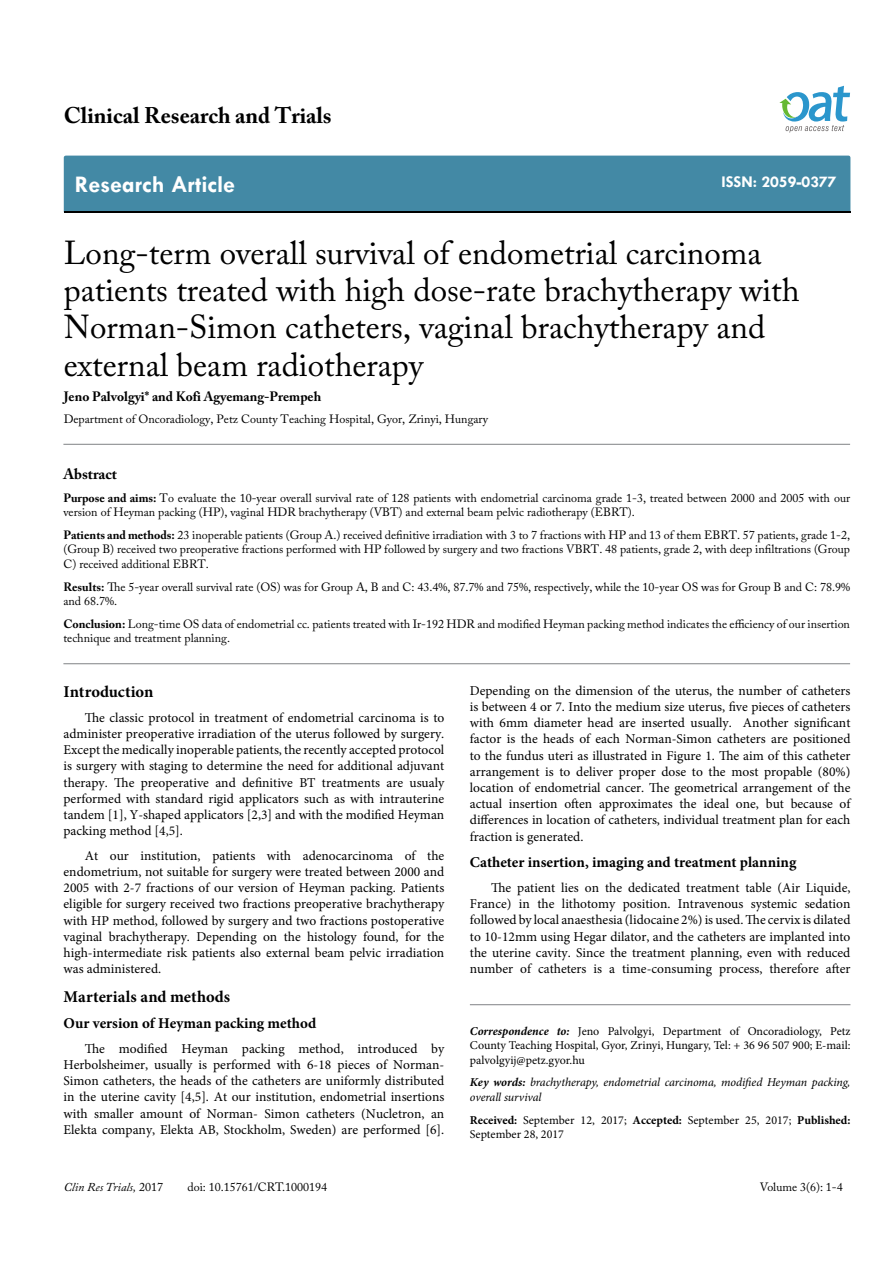
<style>
.page{position:relative;width:893px;height:1263px;background:#fff}
.page>*{position:absolute;margin:0;border:0;box-sizing:border-box;transform-origin:0 0}
.t1{font:33px/37.5px "Adobe Caslon Pro";color:#000}
.t2{font:700 24px "Tw Cen";color:#fff}
.t3{font:700 22.5px "Adobe Caslon Pro";color:#000}
.t4{font:700 16.5px "Minion Pro";letter-spacing:.005em;color:#000}
.t5{font:700 16.5px "Tw Cen";color:#fff}
.t6{font:700 15px "Minion Pro";color:#000}
.t7{font:700 15px "Adobe Caslon Pro";color:#000}
.t8{font:13.5px/16.2px "Minion Pro";color:#000;text-align:justify}
.t9{font:700 13.5px "Adobe Caslon Pro";color:#000}
.t10{font:12px/14.4px "Adobe Caslon Pro";color:#000}
.t11{font:12px/14.4px "Minion Pro";color:#000;text-align:justify}
.t12{font:italic 12px/14.4px "Minion Pro";letter-spacing:-.01em;color:#000}
.t13{font:italic 12px "Adobe Caslon Pro";color:#000}
.s1{font-weight:700}
.s2{font-style:normal}
.s3{font-weight:700;font-style:italic}
</style>
<div class="page">
<div style="left:64px;top:156px;width:786px;height:56px;background:#4389a5"></div>
<svg style="left:779px;top:86px;width:71px;height:47px"></svg>
<hr style="left:63px;top:663px;width:787px;height:1px;background:#808285">
<hr style="left:63px;top:444px;width:787px;height:1px;background:#808285">
<hr style="left:470px;top:1004px;width:380px;height:1px;background:#808285">
<h3 class="t3" style="left:64px;top:102px;width:269px">Clinical Research and Trials</h3>
<h2 class="t2" style="left:75px;top:170px;width:162px">Research Article</h2>
<p class="t5" style="left:721px;top:172px;width:117px">ISSN: 2059-0377</p>
<h1 class="t1" style="left:64px;top:233px;width:737px">Long-term overall survival of endometrial carcinoma patients treated with high dose-rate brachytherapy with Norman-Simon catheters, vaginal brachytherapy and external beam radiotherapy</h1>
<p class="t9" style="left:64px;top:388px;width:259px">Jeno Palvolgyi* and Kofi Agyemang-Prempeh</p>
<p class="t10" style="left:64px;top:412px;width:426px">Department of Oncoradiology, Petz County Teaching Hospital, Gyor, Zrinyi, Hungary</p>
<p class="t7" style="left:63px;top:465px;width:55px">Abstract</p>
<p class="t10" style="left:63px;top:490px;width:788px"><span class="s1">Purpose and aims:</span> To evaluate the 10-year overall survival rate of 128 patients with endometrial carcinoma grade 1-3, treated between 2000 and 2005 with our version of Heyman packing (HP), vaginal HDR brachytherapy (VBT) and external beam pelvic radiotherapy (EBRT).</p>
<p class="t10" style="left:63px;top:528px;width:788px;text-align:justify"><span class="s1">Patients and methods:</span> 23 inoperable patients (Group A.) received definitive irradiation with 3 to 7 fractions with HP and 13 of them EBRT. 57 patients, grade 1-2, (Group B) received two preoperative fractions performed with HP followed by surgery and two fractions VBRT. 48 patients, grade 2, with deep infiltrations (Group C) received additional EBRT.</p>
<p class="t10" style="left:63px;top:579px;width:788px"><span class="s1">Results:</span> The 5-year overall survival rate (OS) was for Group A, B and C: 43.4%, 87.7% and 75%, respectively, while the 10-year OS was for Group B and C: 78.9% and 68.7%.</p>
<p class="t10" style="left:63px;top:617px;width:788px"><span class="s1">Conclusion:</span> Long-time OS data of endometrial cc. patients treated with Ir-192 HDR and modified Heyman packing method indicates the efficiency of our insertion technique and treatment planning.</p>
<p class="t4" style="left:64px;top:680px;width:91px">Introduction</p>
<p class="t8" style="left:64px;top:709px;width:382px;text-indent:21px">The classic protocol in treatment of endometrial carcinoma is to administer preoperative irradiation of the uterus followed by surgery.<br>Except the medically inoperable patients, the recently accepted protocol is surgery with staging to determine the need for additional adjuvant therapy. The preoperative and definitive BT treatments are usualy performed with standard rigid applicators such as with intrauterine tandem [1], Y-shaped applicators [2,3] and with the modified Heyman packing method [4,5].</p>
<p class="t8" style="left:64px;top:847px;width:382px;text-indent:21px">At our institution, patients with adenocarcinoma of the endometrium, not suitable for surgery were treated between 2000 and 2005 with 2-7 fractions of our version of Heyman packing. Patients eligible for surgery received two fractions preoperative brachytherapy with HP method, followed by surgery and two fractions postoperative vaginal brachytherapy. Depending on the histology found, for the high-intermediate risk patients also external beam pelvic irradiation was administered.</p>
<p class="t4" style="left:64px;top:985px;width:168px">Marterials and methods</p>
<p class="t6" style="left:64px;top:1013px;width:254px">Our version of Heyman packing method</p>
<p class="t8" style="left:64px;top:1040px;width:382px;text-indent:21px">The modified Heyman packing method, introduced by Herbolsheimer, usually is performed with 6-18 pieces of Norman-Simon catheters, the heads of the catheters are uniformly distributed in the uterine cavity [4,5]. At our institution, endometrial insertions with smaller amount of Norman- Simon catheters (Nucletron, an Elekta company, Elekta AB, Stockholm, Sweden) are performed [6].</p>
<p class="t13" style="left:64px;top:1180px;width:101px">Clin Res Trials, <span class="s2">2017</span></p>
<p class="t10" style="left:188px;top:1180px;width:141px">doi: 10.15761/CRT.1000194</p>
<p class="t8" style="left:470px;top:682px;width:382px">Depending on the dimension of the uterus, the number of catheters is between 4 or 7. Into the medium size uterus, five pieces of catheters with 6mm diameter head are inserted usually. Another significant factor is the heads of each Norman-Simon catheters are positioned to the fundus uteri as illustrated in Figure 1. The aim of this catheter arrangement is to deliver proper dose to the most propable (80%) location of endometrial cancer. The geometrical arrangement of the actual insertion often approximates the ideal one, but because of differences in location of catheters, individual treatment plan for each fraction is generated.</p>
<p class="t6" style="left:470px;top:852px;width:328px">Catheter insertion, imaging and treatment planning</p>
<p class="t8" style="left:470px;top:879px;width:382px;text-indent:21px">The patient lies on the dedicated treatment table (Air Liquide, France) in the lithotomy position. Intravenous systemic sedation followed by local anaesthesia (lidocaine 2%) is used. The cervix is dilated to 10-12mm using Hegar dilator, and the catheters are implanted into the uterine cavity. Since the treatment planning, even with reduced number of catheters is a time-consuming process, therefore after</p>
<p class="t11" style="left:470px;top:1024px;width:382px"><span class="s3">Correspondence to:</span> Jeno Palvolgyi, Department of Oncoradiology, Petz County Teaching Hospital, Gyor, Zrinyi, Hungary, Tel: + 36 96 507 900; E-mail: palvolgyij@petz.gyor.hu</p>
<p class="t12" style="left:470px;top:1075px;width:382px"><span class="s1">Key words:</span> brachytherapy, endometrial carcinoma, modified Heyman packing, overall survival</p>
<p class="t11" style="left:470px;top:1113px;width:382px"><span class="s1">Received:</span> September 12, 2017; <span class="s1">Accepted:</span> September 25, 2017; <span class="s1">Published:<br></span>September 28, 2017</p>
<p class="t10" style="left:760px;top:1180px;width:84px">Volume 3(6): 1-4</p>
</div>
